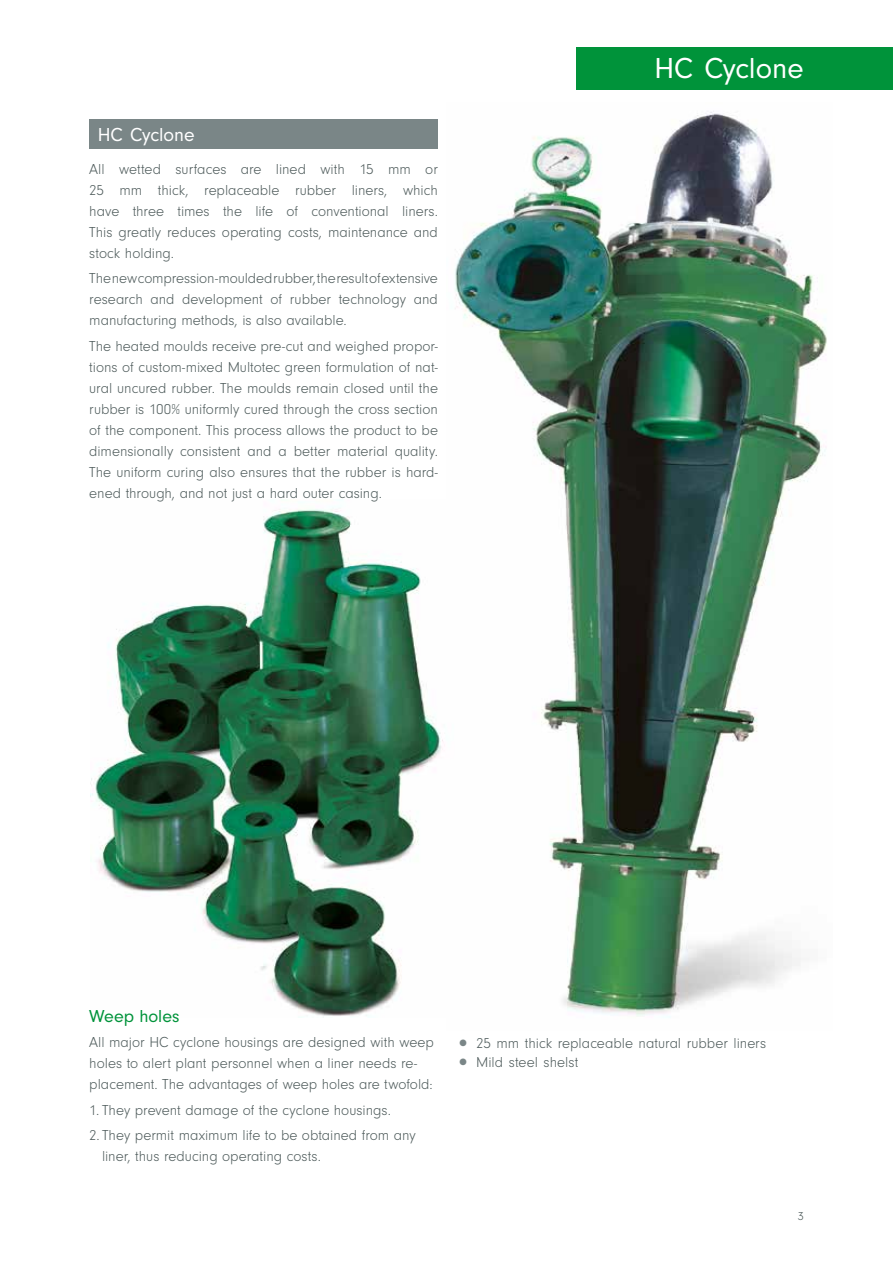
<style>
.page{position:relative;width:893px;height:1263px;background:#fff}
.page>*{position:absolute;margin:0;border:0;box-sizing:border-box;transform-origin:0 0}
.t1{font:30px "Neuzeit Gro";color:#fff}
.t2{font:19.5px "Neuzeit Gro";color:#fff}
.t3{font:18px "Neuzeit Gro";letter-spacing:-.005em;color:#00933a}
.t4{font:300 15px/21px "Neuzeit Gro";color:#4e5b5b;text-align:justify}
.t5{font:300 12px "Neuzeit Gro";color:#4e5b5b}
.s1{font-size:24px;color:#7a8687}
</style>
<div class="page">
<img style="left:455px;top:111px;width:372px;height:907px">
<img style="left:91px;top:509px;width:352px;height:507px">
<div style="left:577px;top:47px;width:316px;height:42px;background:#00933a"></div>
<div style="left:89px;top:119px;width:349px;height:30px;background:#7a8687"></div>
<h2 class="t2" style="left:98px;top:124px;width:98px">HC Cyclone</h2>
<p class="t4" style="left:89px;top:159px;width:350px">All wetted surfaces are lined with 15 mm or 25 mm thick, replaceable rubber liners, which have three times the life of conventional liners.<br>This greatly reduces operating costs, maintenance and stock holding.</p>
<p class="t4" style="left:89px;top:268px;width:350px">The new compression-moulded rubber, the result of extensive research and development of rubber technology and manufacturing methods, is also available.</p>
<p class="t4" style="left:89px;top:336px;width:350px">The heated moulds receive pre-cut and weighed propor&shy;tions of custom-mixed Multotec green formulation of nat&shy;ural uncured rubber. The moulds remain closed until the rubber is 100% uniformly cured through the cross section of the component. This process allows the product to be dimensionally consistent and a better material quality.<br>The uniform curing also ensures that the rubber is hard&shy;ened through, and not just a hard outer casing.</p>
<h1 class="t1" style="left:654px;top:52px;width:151px">HC Cyclone</h1>
<p class="t3" style="left:89px;top:1006px;width:92px">Weep holes</p>
<p class="t4" style="left:89px;top:1032px;width:346px;text-align:left">All major HC cyclone housings are designed with weep holes to alert plant personnel when a liner needs re&shy;placement. The advantages of weep holes are twofold:</p>
<p class="t4" style="left:89px;top:1099px;width:303px">1. They prevent damage of the cyclone housings.</p>
<p class="t4" style="left:102px;top:1125px;width:315px;text-indent:-13px">2. They permit maximum life to be obtained from any liner, thus reducing operating costs.</p>
<p class="t4" style="left:455px;top:1032px;width:313px"><span class="s1">•</span> 25 mm thick replaceable natural rubber liners</p>
<p class="t4" style="left:455px;top:1052px;width:125px"><span class="s1">•</span> Mild steel shelst</p>
<p class="t5" style="left:798px;top:1210px;width:7px">3</p>
</div>
